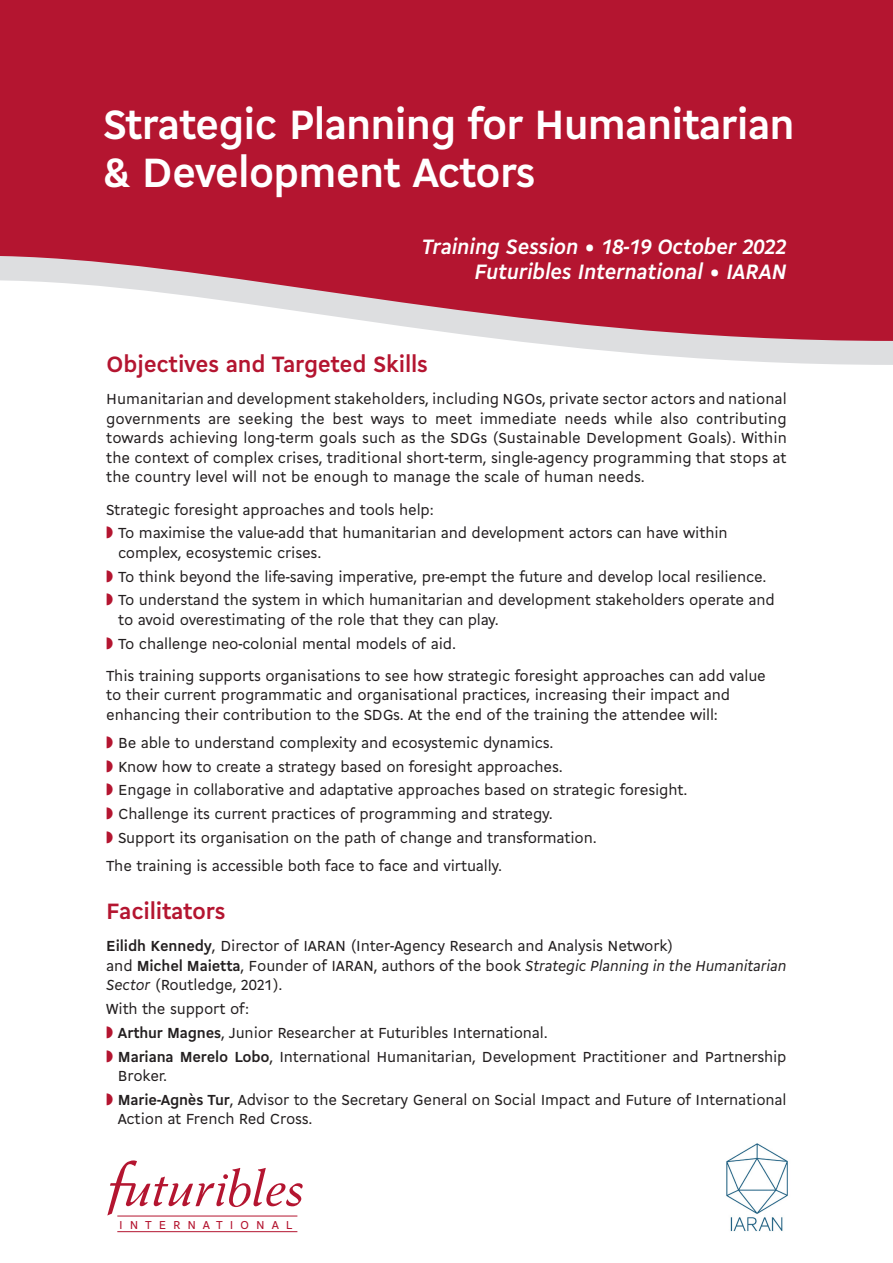
<style>
.page{position:relative;width:893px;height:1263px;background:#fff}
.page>*{position:absolute;margin:0;border:0;box-sizing:border-box;transform-origin:0 0}
.t1{font:700 44.25px/48px "Cogito";letter-spacing:-.02em;color:#fff}
.t2{font:700 24px "Cogito";letter-spacing:-.01em;color:#b41530}
.t3{font:italic 700 22.5px "Cogito";letter-spacing:-.01em;color:#fff}
.t4{font:15.75px/19.5px "Cogito";letter-spacing:-.01em;color:#231f20}
.t5{font:12.45px "Cogito";letter-spacing:.55em;color:#b41530}
.s1{font-style:normal}
.s2{font-weight:700}
.s3{font-style:italic}
</style>
<div class="page">
<svg style="left:0;top:0;width:893px;height:365px;fill:#b41530"></svg>
<img style="left:726px;top:1143px;width:62px;height:89px">
<svg style="left:107px;top:1160px;width:196px;height:55px"></svg>
<hr style="left:117px;top:1216px;width:180px;height:1px;background:#b41530">
<hr style="left:117px;top:1231px;width:180px;height:1px;background:#b41530">
<p class="t1" style="left:103px;top:98px;width:694px">Strategic Planning for Humanitarian &amp; Development Actors</p>
<p class="t3" style="left:422px;top:231px;width:366px">Training Session <span class="s1">•</span> 18-19 October 2022</p>
<p class="t3" style="left:474px;top:256px;width:314px">Futuribles International <span class="s1">•</span> IARAN</p>
<p class="t2" style="left:106px;top:347px;width:323px">Objectives and Targeted Skills</p>
<p class="t4" style="left:106px;top:388px;width:682px;text-align:justify">Humanitarian and development stakeholders, including NGOs, private sector actors and national governments are seeking the best ways to meet immediate needs while also contributing towards achieving long-term goals such as the SDGs (Sustainable Development Goals). Within the context of complex crises, traditional short-term, single-agency programming that stops at the country level will not be enough to manage the scale of human needs.</p>
<p class="t4" style="left:106px;top:499px;width:329px">Strategic foresight approaches and tools help:</p>
<p class="t4" style="left:118px;top:522px;width:611px">To maximise the value-add that humanitarian and development actors can have within complex, ecosystemic crises.</p>
<p class="t4" style="left:118px;top:566px;width:650px">To think beyond the life-saving imperative, pre-empt the future and develop local resilience.</p>
<p class="t4" style="left:118px;top:589px;width:658px">To understand the system in which humanitarian and development stakeholders operate and to avoid overestimating of the role that they can play.</p>
<p class="t4" style="left:118px;top:633px;width:339px">To challenge neo-colonial mental models of aid.</p>
<p class="t4" style="left:106px;top:665px;width:661px">This training supports organisations to see how strategic foresight approaches can add value to their current programmatic and organisational practices, increasing their impact and enhancing their contribution to the SDGs. At the end of the training the attendee will:</p>
<p class="t4" style="left:118px;top:732px;width:437px">Be able to understand complexity and ecosystemic dynamics.</p>
<p class="t4" style="left:118px;top:756px;width:446px">Know how to create a strategy based on foresight approaches.</p>
<p class="t4" style="left:118px;top:779px;width:571px">Engage in collaborative and adaptative approaches based on strategic foresight.</p>
<p class="t4" style="left:118px;top:803px;width:436px">Challenge its current practices of programming and strategy.</p>
<p class="t4" style="left:118px;top:827px;width:480px">Support its organisation on the path of change and transformation.</p>
<p class="t4" style="left:106px;top:855px;width:397px">The training is accessible both face to face and virtually.</p>
<p class="t2" style="left:106px;top:894px;width:121px">Facilitators</p>
<p class="t4" style="left:106px;top:935px;width:682px"><span class="s2">Eilidh Kennedy</span>, Director of IARAN (Inter-Agency Research and Analysis Network)<br>and <span class="s2">Michel Maietta</span>, Founder of IARAN, authors of the book <span class="s3">Strategic Planning in the Humanitarian<br>Sector</span> (Routledge, 2021).</p>
<p class="t4" style="left:106px;top:998px;width:144px">With the support of:</p>
<p class="t4" style="left:118px;top:1022px;width:431px"><span class="s2">Arthur Magnes</span>, Junior Researcher at Futuribles International.</p>
<p class="t4" style="left:118px;top:1046px;width:670px"><span class="s2">Mariana Merelo Lobo</span>, International Humanitarian, Development Practitioner and Partnership<br>Broker.</p>
<p class="t4" style="left:118px;top:1089px;width:670px"><span class="s2">Marie-Agnès Tur</span>, Advisor to the Secretary General on Social Impact and Future of International<br>Action at French Red Cross.</p>
<p class="t5" style="left:119px;top:1215px;width:175px">INTERNATIONAL</p>
</div>
